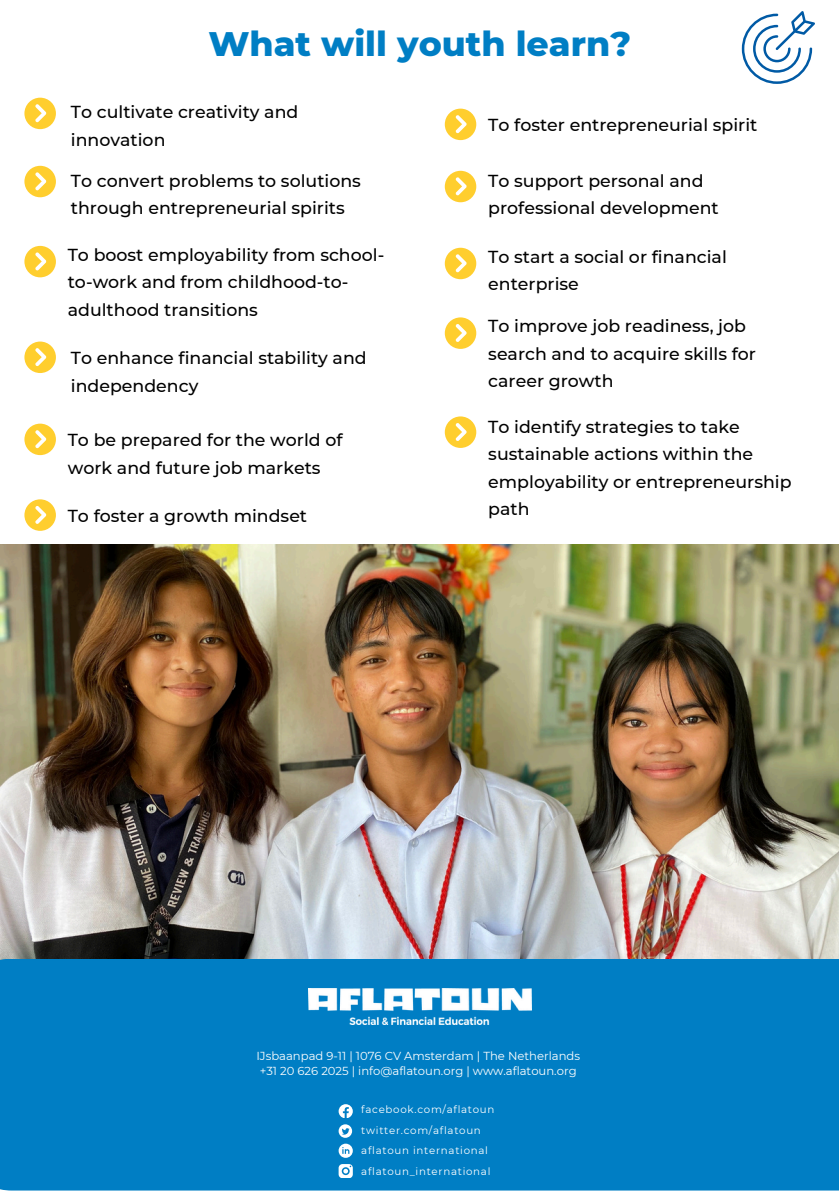
<style>
.page{position:relative;width:839px;height:1191px;background:#fff}
.page>*{position:absolute;margin:0;border:0;box-sizing:border-box;transform-origin:0 0}
.t1{font:800 34.8px "Montserrat";color:#007ec4}
.t2{font:500 17.4px/27.4px "Montserrat";color:#000}
.t3{font:11.6px/15.4px "Montserrat";color:#fff}
.t4{font:10.2px "Montserrat";letter-spacing:.07em;color:#fff}
</style>
<div class="page">
<svg style="left:741px;top:11px;width:74px;height:73px"></svg>
<div style="left:24px;top:98px;width:32px;height:31px;background:#ffce2e;border-radius:50%"></div>
<svg style="left:35px;top:104px;width:11px;height:19px"></svg>
<div style="left:24px;top:246px;width:32px;height:31px;background:#ffce2e;border-radius:50%"></div>
<svg style="left:35px;top:252px;width:11px;height:19px"></svg>
<div style="left:24px;top:342px;width:32px;height:31px;background:#ffce2e;border-radius:50%"></div>
<svg style="left:35px;top:348px;width:11px;height:19px"></svg>
<div style="left:24px;top:424px;width:32px;height:31px;background:#ffce2e;border-radius:50%"></div>
<svg style="left:35px;top:430px;width:11px;height:19px"></svg>
<div style="left:445px;top:109px;width:31px;height:31px;background:#ffce2e;border-radius:50%"></div>
<svg style="left:455px;top:115px;width:12px;height:19px"></svg>
<div style="left:445px;top:171px;width:31px;height:31px;background:#ffce2e;border-radius:50%"></div>
<svg style="left:455px;top:177px;width:12px;height:19px"></svg>
<div style="left:445px;top:248px;width:31px;height:31px;background:#ffce2e;border-radius:50%"></div>
<svg style="left:455px;top:254px;width:12px;height:19px"></svg>
<div style="left:445px;top:416px;width:31px;height:32px;background:#ffce2e;border-radius:50%"></div>
<svg style="left:455px;top:423px;width:12px;height:18px"></svg>
<img style="left:0;top:545px;width:838px;height:414px">
<div style="left:0;top:959px;width:838px;height:232px;background:#007ec4"></div>
<img style="left:308px;top:989px;width:224px;height:36px">
<svg style="left:338px;top:1104px;width:14px;height:14px"></svg>
<svg style="left:338px;top:1144px;width:14px;height:13px"></svg>
<svg style="left:338px;top:1164px;width:14px;height:14px"></svg>
<svg style="left:338px;top:1124px;width:14px;height:14px"></svg>
<div style="left:24px;top:166px;width:32px;height:31px;background:#ffce2e;border-radius:50%"></div>
<svg style="left:35px;top:172px;width:11px;height:19px"></svg>
<div style="left:24px;top:499px;width:32px;height:32px;background:#ffce2e;border-radius:50%"></div>
<svg style="left:35px;top:506px;width:11px;height:18px"></svg>
<div style="left:445px;top:317px;width:31px;height:32px;background:#ffce2e;border-radius:50%"></div>
<svg style="left:455px;top:324px;width:12px;height:18px"></svg>
<h1 class="t1" style="left:208px;top:22px;width:424px">What will youth learn?</h1>
<p class="t2" style="left:71px;top:99px;width:229px">To cultivate creativity and innovation</p>
<h2 class="t2" style="left:71px;top:167px;width:291px">To convert problems to solutions through entrepreneurial spirits</h2>
<p class="t2" style="left:68px;top:241px;width:318px">To boost employability from school&shy;to-work and from childhood-to&shy;adulthood transitions</p>
<h2 class="t2" style="left:71px;top:344px;width:297px">To enhance financial stability and independency</h2>
<h2 class="t2" style="left:68px;top:426px;width:276px">To be prepared for the world of work and future job markets</h2>
<p class="t2" style="left:68px;top:502px;width:241px">To foster a growth mindset</p>
<p class="t2" style="left:488px;top:111px;width:270px">To foster entrepreneurial spirit</p>
<h2 class="t2" style="left:488px;top:167px;width:232px">To support personal and professional development</h2>
<p class="t2" style="left:488px;top:243px;width:240px">To start a social or financial enterprise</p>
<h2 class="t2" style="left:488px;top:312px;width:269px">To improve job readiness, job search and to acquire skills for career growth</h2>
<p class="t2" style="left:488px;top:413px;width:305px">To identify strategies to take sustainable actions within the employability or entrepreneurship path</p>
<h2 class="t3" style="left:256px;top:1048px;width:325px">IJsbaanpad 9-11 | 1076 CV Amsterdam | The Netherlands +31 20 626 2025 | info@aflatoun.org | www.aflatoun.org</h2>
<h2 class="t4" style="left:361px;top:1103px;width:135px">facebook.com/aflatoun</h2>
<p class="t4" style="left:361px;top:1124px;width:121px">twitter.com/aflatoun</p>
<h2 class="t4" style="left:361px;top:1144px;width:128px">aflatoun international</h2>
<p class="t4" style="left:361px;top:1165px;width:131px">aflatoun_international</p>
</div>
